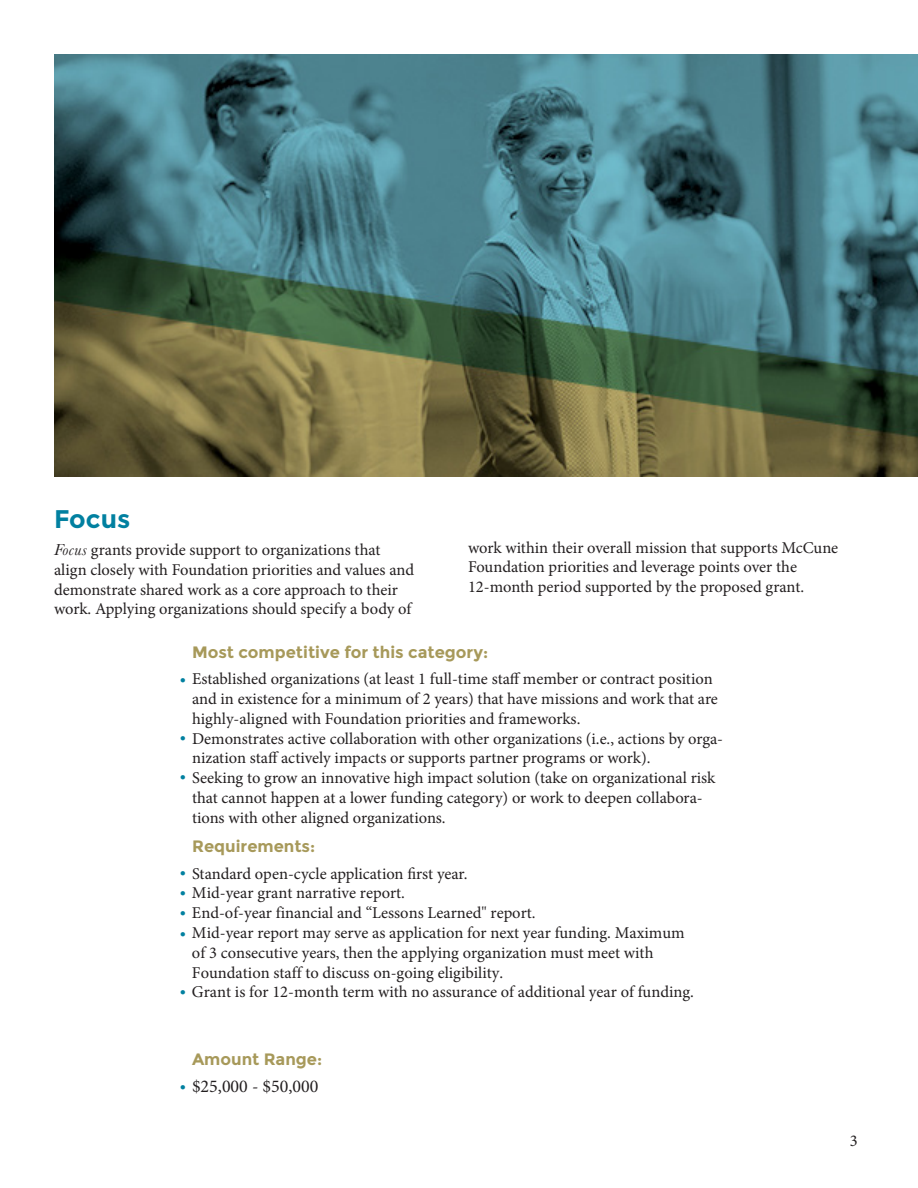
<style>
.page{position:relative;width:918px;height:1188px;background:#fff}
.page>*{position:absolute;margin:0;border:0;box-sizing:border-box;transform-origin:0 0}
.t1{font:700 25.5px "Montserrat";color:#0180a0}
.t2{font:18px "Minion Pro";color:#231f20}
.t3{font:16.5px/19.8px "Minion Pro";color:#231f20}
.t4{font:700 16.5px "Montserrat";color:#a7995a}
.t5{font:7.5px "Wingdings";color:#0180a0}
.s1{font-family:"Baskerville";font-style:italic}
</style>
<div class="page">
<img style="left:55px;top:54px;width:863px;height:422px">
<p class="t1" style="left:54px;top:504px;width:78px">Focus</p>
<p class="t3" style="left:54px;top:540px;width:362px"><span class="s1">Focus</span> grants provide support to organizations that align closely with Foundation priorities and values and demonstrate shared work as a core approach to their work. Applying organizations should specify a body of</p>
<p class="t3" style="left:468px;top:537px;width:372px">work within their overall mission that supports McCune<br>Foundation priorities and leverage points over the<br>12-month period supported by the proposed grant.</p>
<p class="t4" style="left:192px;top:642px;width:298px">Most competitive for this category:</p>
<p class="t3" style="left:192px;top:669px;width:527px">Established organizations (at least 1 full-time staff member or contract position and in existence for a minimum of 2 years) that have missions and work that are highly-aligned with Foundation priorities and frameworks.</p>
<p class="t3" style="left:192px;top:729px;width:533px">Demonstrates active collaboration with other organizations (i.e., actions by orga&shy;nization staff actively impacts or supports partner programs or work).</p>
<p class="t3" style="left:192px;top:768px;width:525px">Seeking to grow an innovative high impact solution (take on organizational risk that cannot happen at a lower funding category) or work to deepen collabora&shy;tions with other aligned organizations.</p>
<p class="t3" style="left:192px;top:863px;width:504px">Standard open-cycle application first year.<br>Mid-year grant narrative report.<br>End-of-year financial and “Lessons Learned" report.<br>Mid-year report may serve as application for next year funding. Maximum of 3 consecutive years, then the applying organization must meet with Foundation staff to discuss on-going eligibility.<br>Grant is for 12-month term with no assurance of additional year of funding.</p>
<p class="t5" style="left:180px;top:676px;width:7px">●</p>
<p class="t5" style="left:180px;top:735px;width:7px">●</p>
<p class="t5" style="left:180px;top:774px;width:7px">●</p>
<p class="t4" style="left:192px;top:837px;width:125px">Requirements:</p>
<p class="t5" style="left:180px;top:869px;width:7px">●</p>
<p class="t5" style="left:180px;top:889px;width:7px">●</p>
<p class="t5" style="left:180px;top:910px;width:7px">●</p>
<p class="t5" style="left:180px;top:930px;width:7px">●</p>
<p class="t5" style="left:180px;top:988px;width:7px">●</p>
<p class="t4" style="left:192px;top:1049px;width:132px">Amount Range:</p>
<p class="t2" style="left:192px;top:1074px;width:128px">$25,000 - $50,000</p>
<p class="t5" style="left:180px;top:1083px;width:7px">●</p>
<p class="t3" style="left:850px;top:1131px;width:9px">3</p>
</div>
